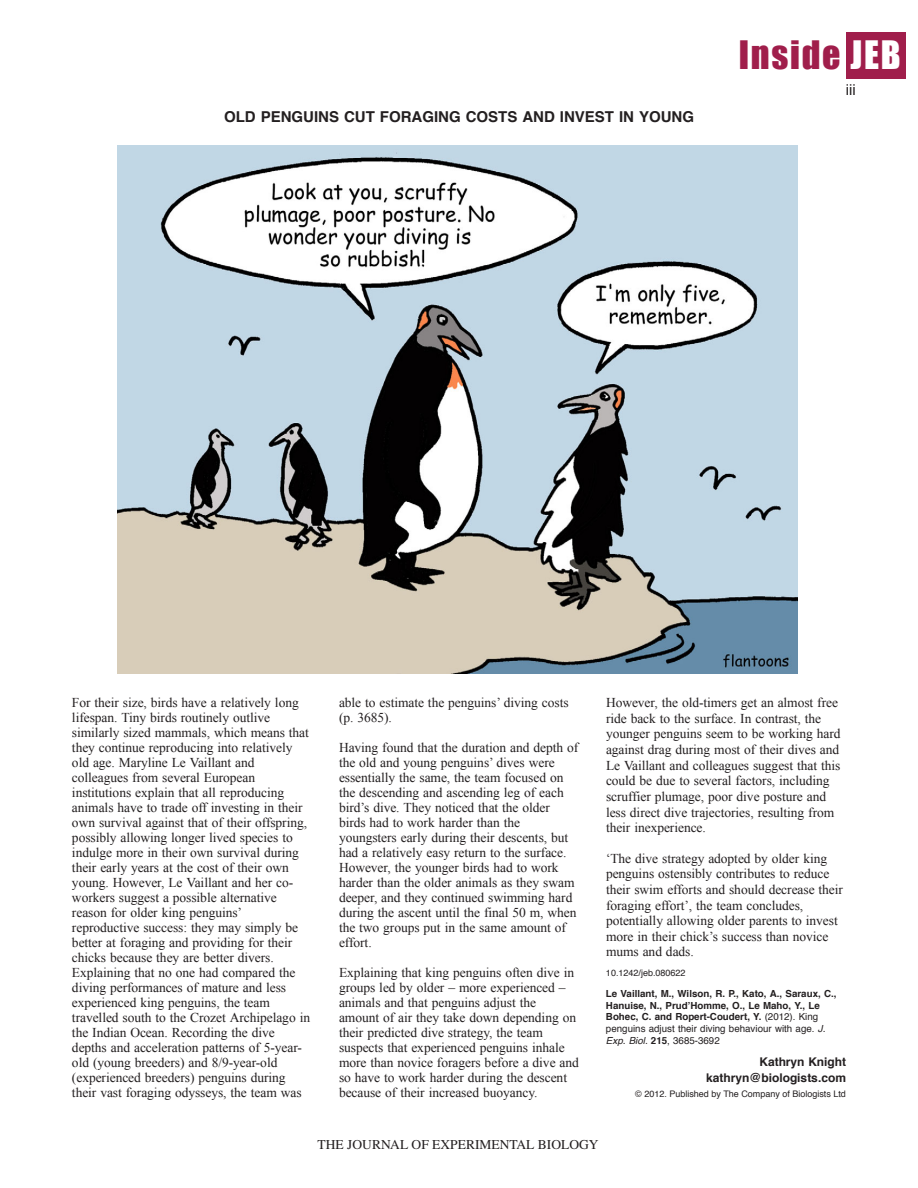
<style>
.page{position:relative;width:918px;height:1188px;background:#fff}
.page>*{position:absolute;margin:0;border:0;box-sizing:border-box;transform-origin:0 0}
.t1{font:36px "Impact";letter-spacing:.05em;color:#a01e4b}
.t2{font:700 15px "Helvetica";color:#231f20}
.t3{font:15px "Helvetica";color:#231f20}
.t4{font:13.5px/15px "Times New Roman";letter-spacing:-.005em;color:#231f20}
.t5{font:13.5px "Times";color:#231f20}
.t6{font:700 12px/15.6px "Helvetica";color:#231f20;text-align:right}
.t7{font:700 9.75px/11.9px "Helvetica";color:#231f20}
.t8{font:9px "Helvetica";color:#231f20}
.s1{color:#fff}
.s2{font-weight:400}
.s3{font-weight:400;font-style:italic}
</style>
<div class="page">
<div style="left:846px;top:32px;width:60px;height:46px;background:#a01e4b"></div>
<img style="left:117px;top:145px;width:680px;height:528px">
<p class="t2" style="left:224px;top:111px;width:471px">OLD PENGUINS CUT FORAGING COSTS AND INVEST IN YOUNG</p>
<h1 class="t1" style="left:739px;top:33px;width:163px">Inside <span class="s1">JEB</span></h1>
<p class="t3" style="left:846px;top:83px;width:11px">iii</p>
<p class="t4" style="left:72px;top:695px;width:240px">For their size, birds have a relatively long lifespan. Tiny birds routinely outlive similarly sized mammals, which means that they continue reproducing into relatively old age. Maryline Le Vaillant and colleagues from several European institutions explain that all reproducing animals have to trade off investing in their own survival against that of their offspring, possibly allowing longer lived species to indulge more in their own survival during their early years at the cost of their own young. However, Le Vaillant and her co&shy;workers suggest a possible alternative reason for older king penguins’ reproductive success: they may simply be better at foraging and providing for their chicks because they are better divers.<br>Explaining that no one had compared the diving performances of mature and less experienced king penguins, the team travelled south to the Crozet Archipelago in the Indian Ocean. Recording the dive depths and acceleration patterns of 5-year&shy;old (young breeders) and 8/9-year-old (experienced breeders) penguins during their vast foraging odysseys, the team was</p>
<p class="t4" style="left:339px;top:695px;width:231px">able to estimate the penguins’ diving costs (p. 3685).</p>
<p class="t4" style="left:339px;top:740px;width:241px">Having found that the duration and depth of the old and young penguins’ dives were essentially the same, the team focused on the descending and ascending leg of each bird’s dive. They noticed that the older birds had to work harder than the youngsters early during their descents, but had a relatively easy return to the surface.<br>However, the younger birds had to work harder than the older animals as they swam deeper, and they continued swimming hard during the ascent until the final 50 m, when the two groups put in the same amount of effort.</p>
<p class="t4" style="left:339px;top:965px;width:241px">Explaining that king penguins often dive in groups led by older – more experienced – animals and that penguins adjust the amount of air they take down depending on their predicted dive strategy, the team suspects that experienced penguins inhale more than novice foragers before a dive and so have to work harder during the descent because of their increased buoyancy.</p>
<p class="t4" style="left:606px;top:695px;width:236px;line-height:15.6px">However, the old-timers get an almost free ride back to the surface. In contrast, the younger penguins seem to be working hard against drag during most of their dives and Le Vaillant and colleagues suggest that this could be due to several factors, including scruffier plumage, poor dive posture and less direct dive trajectories, resulting from their inexperience.</p>
<p class="t4" style="left:606px;top:850px;width:239px;line-height:15.6px">‘The dive strategy adopted by older king penguins ostensibly contributes to reduce their swim efforts and should decrease their foraging effort’, the team concludes, potentially allowing older parents to invest more in their chick’s success than novice mums and dads.</p>
<p class="t8" style="left:606px;top:969px;width:81px">10.1242/jeb.080622</p>
<p class="t7" style="left:606px;top:988px;width:232px">Le Vaillant, M., Wilson, R. P., Kato, A., Saraux, C., Hanuise, N., PrudʼHomme, O., Le Maho, Y., Le Bohec, C. and Ropert-Coudert, Y. <span class="s2">(2012). King penguins adjust their diving behaviour with age.</span> <span class="s3">J.<br>Exp. Biol.</span> 215<span class="s2">, 3685-3692</span></p>
<p class="t6" style="left:706px;top:1055px;width:141px">Kathryn Knight kathryn@biologists.com</p>
<p class="t8" style="left:635px;top:1090px;width:212px">© 2012. Published by The Company of Biologists Ltd</p>
<p class="t5" style="left:318px;top:1137px;width:282px">THE JOURNAL OF EXPERIMENTAL BIOLOGY</p>
</div>
